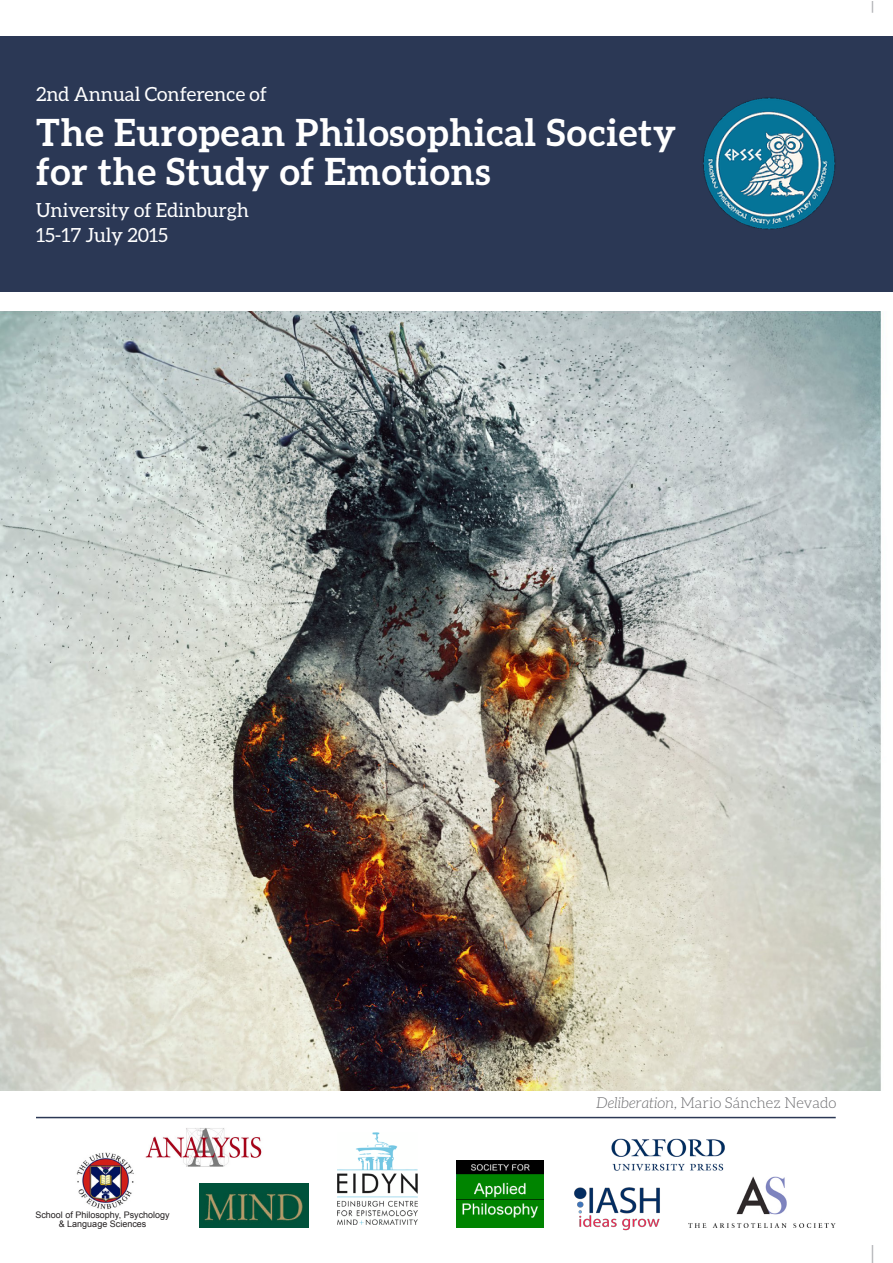
<style>
.page{position:relative;width:893px;height:1263px;background:#fff}
.page>*{position:absolute;margin:0;border:0;box-sizing:border-box;transform-origin:0 0}
.t1{font:700 37.5px/39px "Aleo";letter-spacing:.02em;color:#fff}
.t2{font:19.5px/25.5px "Aleo";color:#fff}
.t3{font:300 15px "Aleo";color:#6b6b6e}
.t4{font:9px/9px "Arial";color:#231f20;text-align:center}
.s1{font-style:italic}
</style>
<div class="page">
<div style="left:0;top:36px;width:892px;height:256px;background:#2b3855"></div>
<svg style="left:872px;top:1px;width:1px;height:12px"></svg>
<svg style="left:872px;top:1245px;width:1px;height:18px"></svg>
<hr style="left:36px;top:1117px;width:800px;height:1px;background:#2b3855">
<img style="left:0;top:311px;width:881px;height:779px">
<img style="left:703px;top:97px;width:133px;height:133px">
<img style="left:145px;top:1128px;width:117px;height:39px">
<img style="left:574px;top:1187px;width:86px;height:44px">
<img style="left:611px;top:1138px;width:114px;height:33px">
<img style="left:199px;top:1184px;width:109px;height:43px">
<img style="left:76px;top:1152px;width:58px;height:57px">
<img style="left:689px;top:1177px;width:146px;height:50px">
<img style="left:337px;top:1133px;width:80px;height:91px">
<img style="left:457px;top:1161px;width:86px;height:66px">
<p class="t2" style="left:36px;top:81px;width:233px">2nd Annual Conference of</p>
<h1 class="t1" style="left:36px;top:112px;width:641px">The European Philosophical Society for the Study of Emotions</h1>
<p class="t2" style="left:36px;top:197px;width:215px">University of Edinburgh<br>15-17 July 2015</p>
<p class="t4" style="left:35px;top:1210px;width:136px">School of Philosophy, Psychology &amp; Language Sciences</p>
<p class="t3" style="left:596px;top:1095px;width:242px"><span class="s1">Deliberation,</span> Mario Sánchez Nevado</p>
</div>
